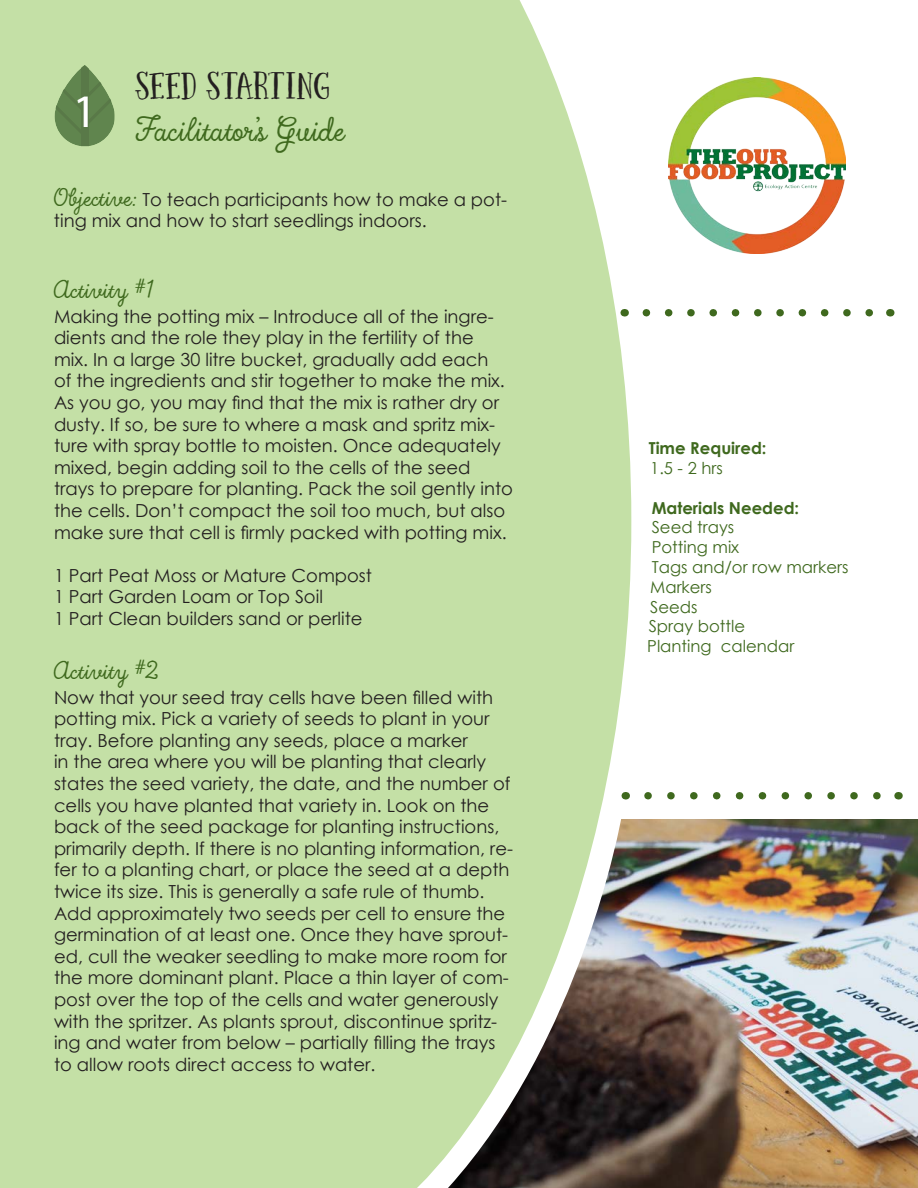
<style>
.page{position:relative;width:918px;height:1188px;background:#fff}
.page>*{position:absolute;margin:0;border:0;box-sizing:border-box;transform-origin:0 0}
.t1{font:46.8px "Myriad Pro";color:#fff}
.t2{font:36px "Local Market Display";color:#3f691e}
.t3{font:36px "Local Market Display";color:#231f20}
.activities{font:27px "Local Market Display";color:#3f691e}
.activities-2{font:18px/21.6px "Century Gothic";color:#231f20}
.side_panel{font:16.5px "Century Gothic";color:#3f691e}
.side_panel-2{font:700 16.5px/19.8px "Century Gothic";color:#3f691e}
.s1{font-family:"Local Market Display";font-size:27px;color:#3f691e}
.s2{font-weight:400}
</style>
<div class="page">
<div style="left:0;top:0;width:631px;height:1188px;background:#c4e0a6"></div>
<img style="left:448px;top:819px;width:470px;height:369px">
<svg style="left:648px;top:792px;width:233px;height:8px"></svg>
<svg style="left:55px;top:65px;width:60px;height:81px;background:#7c9e67"></svg>
<svg style="left:646px;top:309px;width:227px;height:7px"></svg>
<img style="left:669px;top:77px;width:176px;height:177px">
<p class="t1" style="left:73px;top:82px;width:26px">1</p>
<p class="t3" style="left:136px;top:67px;width:196px">SEED STARTING</p>
<p class="t2" style="left:136px;top:108px;width:211px">Facilitator’s Guide</p>
<p class="activities-2" style="left:54px;top:188px;width:455px"><span class="s1">Objective:</span> To teach participants how to make a pot&shy;ting mix and how to start seedlings indoors.</p>
<p class="activities" style="left:54px;top:273px;width:102px">Activity #1</p>
<p class="activities-2" style="left:54px;top:305px;width:461px">Making the potting mix – Introduce all of the ingre&shy;dients and the role they play in the fertility of the<br>mix. In a large 30 litre bucket, gradually add each<br>of the ingredients and stir together to make the mix.<br>As you go, you may find that the mix is rather dry or dusty. If so, be sure to where a mask and spritz mix&shy;ture with spray bottle to moisten. Once adequately mixed, begin adding soil to the cells of the seed trays to prepare for planting. Pack the soil gently into the cells. Don’t compact the soil too much, but also make sure that cell is firmly packed with potting mix.</p>
<p class="activities-2" style="left:54px;top:564px;width:320px">1 Part Peat Moss or Mature Compost</p>
<p class="activities-2" style="left:54px;top:586px;width:270px">1 Part Garden Loam or Top Soil</p>
<p class="activities-2" style="left:54px;top:608px;width:310px">1 Part Clean builders sand or perlite</p>
<p class="activities" style="left:54px;top:654px;width:106px">Activity #2</p>
<p class="activities-2" style="left:54px;top:686px;width:461px">Now that your seed tray cells have been filled with potting mix. Pick a variety of seeds to plant in your tray. Before planting any seeds, place a marker<br>in the area where you will be planting that clearly states the seed variety, the date, and the number of cells you have planted that variety in. Look on the back of the seed package for planting instructions, primarily depth. If there is no planting information, re&shy;fer to a planting chart, or place the seed at a depth twice its size. This is generally a safe rule of thumb.<br>Add approximately two seeds per cell to ensure the germination of at least one. Once they have sprout&shy;ed, cull the weaker seedling to make more room for the more dominant plant. Place a thin layer of com&shy;post over the top of the cells and water generously with the spritzer. As plants sprout, discontinue spritz&shy;ing and water from below – partially filling the trays to allow roots direct access to water.</p>
<p class="side_panel-2" style="left:649px;top:438px;width:119px">Time Required:<br><span class="s2">1.5 - 2 hrs</span></p>
<p class="side_panel-2" style="left:652px;top:497px;width:149px">Materials Needed:</p>
<p class="side_panel" style="left:652px;top:516px;width:84px">Seed trays</p>
<p class="side_panel" style="left:652px;top:536px;width:89px">Potting mix</p>
<p class="side_panel" style="left:652px;top:555px;width:198px">Tags and/or row markers</p>
<p class="side_panel" style="left:650px;top:575px;width:63px">Markers</p>
<p class="side_panel" style="left:650px;top:595px;width:49px">Seeds</p>
<p class="side_panel" style="left:649px;top:615px;width:98px">Spray bottle</p>
<p class="side_panel" style="left:647px;top:635px;width:149px">Planting calendar</p>
</div>
